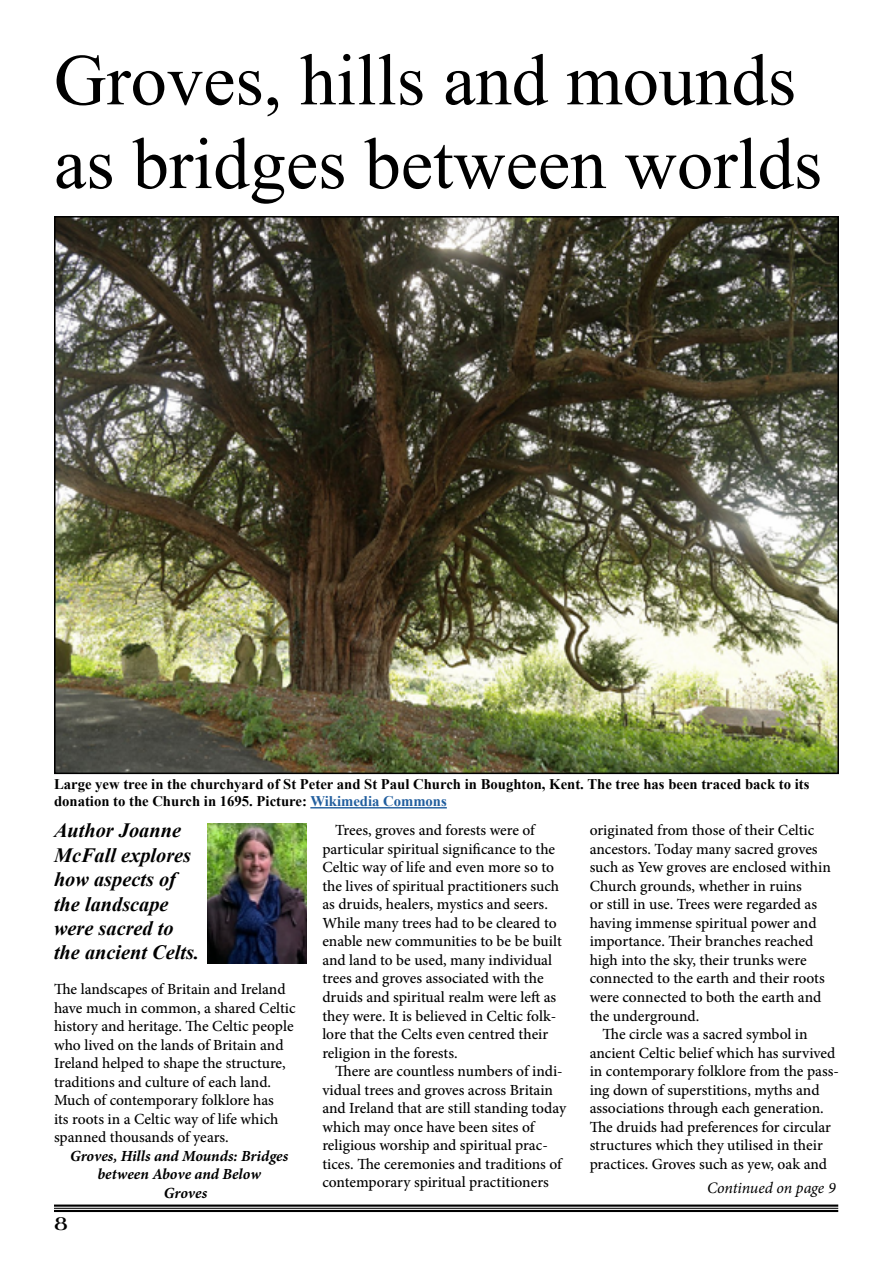
<style>
.page{position:relative;width:893px;height:1263px;background:#fff}
.page>*{position:absolute;margin:0;border:0;box-sizing:border-box;transform-origin:0 0}
.t1{font:72.6px/83.7px "Times New Roman";color:#000}
.t2{font:italic 700 20.4px/24.5px "Times New Roman";color:#000}
.t3{font:18px "Uncial Antiqua";color:#000}
.t4{font:italic 15.9px "Minion Pro";letter-spacing:-.01em;color:#000}
.t5{font:500 15.45px/18.6px "Minion Pro";color:#000}
.t6{font:italic 700 15.45px "Minion Pro";color:#000}
.t7{font:700 14.7px/17.7px "Times New Roman";color:#000}
.s1{color:#215e9e}
</style>
<div class="page">
<hr style="left:54px;top:1204px;width:784px;height:3px;background:#000">
<hr style="left:54px;top:1208px;width:784px;height:1px;background:#000">
<hr style="left:54px;top:1210px;width:784px;height:2px;background:#000">
<hr style="left:310px;top:807px;width:137px;height:1px;background:#215e9e">
<img style="left:57px;top:219px;width:779px;height:552px">
<img style="left:207px;top:824px;width:99px;height:139px">
<h1 class="t1" style="left:54px;top:37px;width:770px">Groves, hills and mounds as bridges between worlds</h1>
<p class="t7" style="left:54px;top:774px;width:757px">Large yew tree in the churchyard of St Peter and St Paul Church in Boughton, Kent. The tree has been traced back to its donation to the Church in 1695. Picture: <span class="s1">Wikimedia Commons</span></p>
<h2 class="t2" style="left:54px;top:818px;width:147px">Author Joanne<br>McFall explores how aspects of the landscape were sacred to the ancient Celts.</h2>
<p class="t5" style="left:322px;top:821px;width:241px;text-indent:13px">Trees, groves and forests were of particular spiritual significance to the Celtic way of life and even more so to the lives of spiritual practitioners such as druids, healers, mystics and seers.<br>While many trees had to be cleared to enable new communities to be be built and land to be used, many individual trees and groves associated with the druids and spiritual realm were left as they were. It is believed in Celtic folk&shy;lore that the Celts even centred their religion in the forests.</p>
<p class="t5" style="left:322px;top:1062px;width:245px;text-indent:13px">There are countless numbers of indi&shy;vidual trees and groves across Britain and Ireland that are still standing today which may once have been sites of religious worship and spiritual prac&shy;tices. The ceremonies and traditions of contemporary spiritual practitioners</p>
<p class="t5" style="left:590px;top:821px;width:243px">originated from those of their Celtic ancestors. Today many sacred groves such as Yew groves are enclosed within Church grounds, whether in ruins<br>or still in use. Trees were regarded as having immense spiritual power and importance. Their branches reached high into the sky, their trunks were connected to the earth and their roots were connected to both the earth and the underground.</p>
<p class="t5" style="left:590px;top:1025px;width:251px;text-indent:13px">The circle was a sacred symbol in ancient Celtic belief which has survived in contemporary folklore from the pass&shy;ing down of superstitions, myths and associations through each generation.<br>The druids had preferences for circular structures which they utilised in their practices. Groves such as yew, oak and</p>
<p class="t5" style="left:54px;top:980px;width:243px">The landscapes of Britain and Ireland have much in common, a shared Celtic history and heritage. The Celtic people who lived on the lands of Britain and Ireland helped to shape the structure, traditions and culture of each land.<br>Much of contemporary folklore has<br>its roots in a Celtic way of life which spanned thousands of years.</p>
<p class="t6" style="left:70px;top:1145px;width:220px">Groves, Hills and Mounds: Bridges</p>
<p class="t6" style="left:97px;top:1163px;width:165px">between Above and Below</p>
<p class="t6" style="left:164px;top:1182px;width:45px">Groves</p>
<p class="t4" style="left:707px;top:1177px;width:130px">Continued on page 9</p>
<p class="t3" style="left:54px;top:1212px;width:15px">8</p>
</div>
